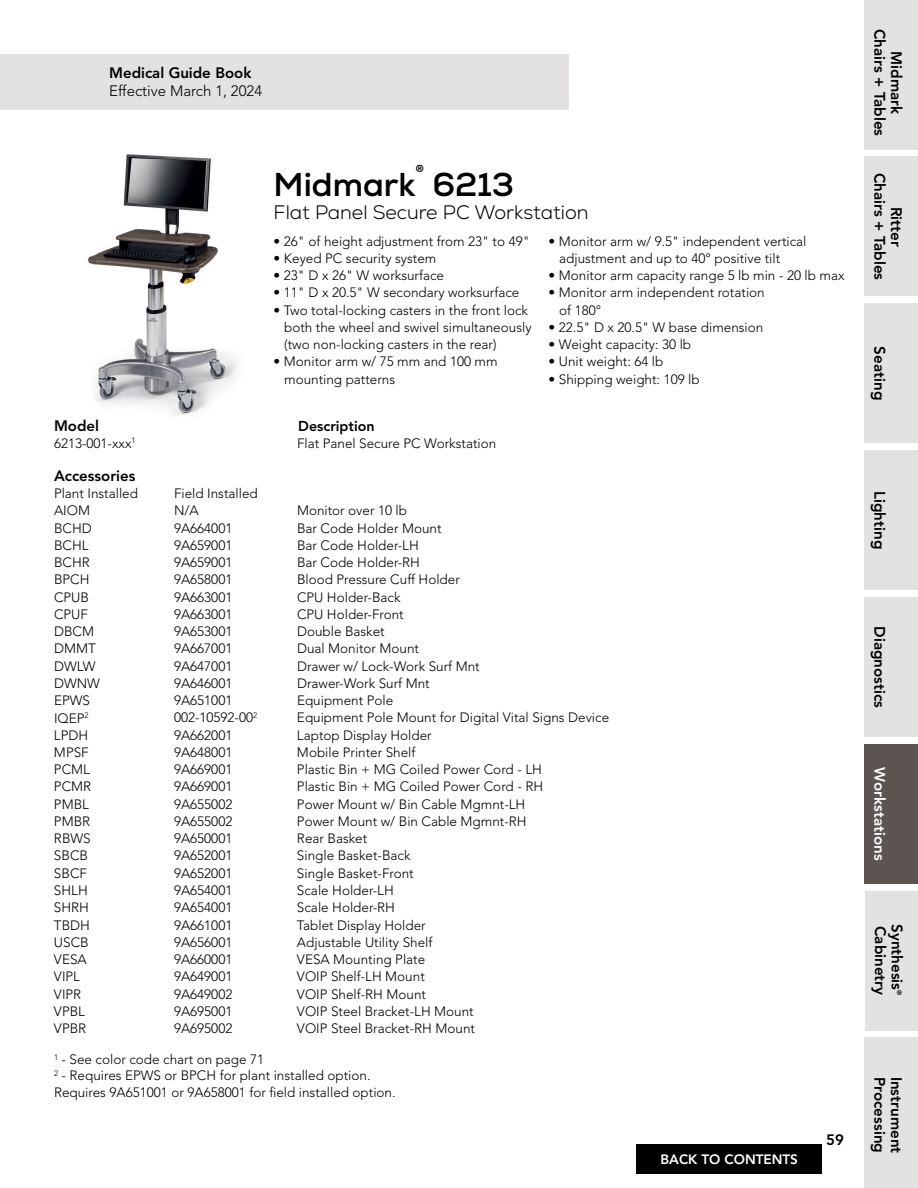
<style>
.page{position:relative;width:918px;height:1188px;background:#fff}
.page>*{position:absolute;margin:0;border:0;box-sizing:border-box;transform-origin:0 0}
.t1{font:700 33px "Nexa";color:#000}
.t2{font:300 19.5px "Nexa";color:#000}
.t3{font:800 15.15px/16.8px "Avenir LT Pro";color:#000;text-align:center}
.t4{font:800 15.15px "Avenir LT Pro";color:#fff}
.t5{font:800 15px "Avenir LT Pro";color:#000}
.t6{font:300 15px "Avenir LT Pro";color:#000}
.t7{font:800 14.25px "Avenir LT Pro";color:#000}
.t8{font:300 13.5px/17.2px "Avenir LT Pro";color:#000}
.t9{font:800 13.5px "Avenir LT Pro";color:#fff}
.t10{font:800 6.45px "Avenir LT Pro";color:#000}
</style>
<div class="page">
<div style="left:864px;top:450px;width:54px;height:140px;background:#e4e2e1"></div>
<div style="left:864px;top:597px;width:54px;height:140px;background:#e4e2e1"></div>
<div style="left:864px;top:744px;width:54px;height:139px;background:#5b5451"></div>
<div style="left:864px;top:1037px;width:54px;height:151px;background:#e4e2e1"></div>
<div style="left:864px;top:157px;width:54px;height:139px;background:#e4e2e1"></div>
<div style="left:864px;top:0;width:54px;height:149px;background:#e4e2e1"></div>
<div style="left:864px;top:304px;width:54px;height:139px;background:#e4e2e1"></div>
<div style="left:865px;top:891px;width:53px;height:139px;background:#e4e2e1"></div>
<div style="left:637px;top:1144px;width:185px;height:30px;background:#000"></div>
<div style="left:0;top:54px;width:568px;height:55px;background:#e4e2e1"></div>
<img style="left:88px;top:154px;width:150px;height:261px">
<p class="t5" style="left:109px;top:64px;width:144px">Medical Guide Book</p>
<p class="t6" style="left:109px;top:82px;width:154px">Effective March 1, 2024</p>
<h1 class="t1" style="left:274px;top:164px;width:242px">Midmark<sup>®</sup> 6213</h1>
<h2 class="t2" style="left:274px;top:201px;width:316px">Flat Panel Secure PC Workstation</h2>
<p class="t8" style="left:559px;top:232px;width:249px;text-indent:-11px">• Monitor arm w/ 9.5" independent vertical adjustment and up to 40° positive tilt</p>
<p class="t8" style="left:549px;top:267px;width:297px">• Monitor arm capacity range 5 lb min - 20 lb max</p>
<p class="t8" style="left:559px;top:284px;width:207px;text-indent:-11px">• Monitor arm independent rotation of 180°</p>
<p class="t8" style="left:549px;top:319px;width:216px">• 22.5" D x 20.5" W base dimension</p>
<p class="t8" style="left:549px;top:336px;width:144px">• Weight capacity: 30 lb</p>
<p class="t8" style="left:549px;top:353px;width:116px">• Unit weight: 64 lb</p>
<p class="t8" style="left:549px;top:370px;width:153px">• Shipping weight: 109 lb</p>
<p class="t8" style="left:274px;top:232px;width:258px">• 26" of height adjustment from 23" to 49"</p>
<p class="t8" style="left:274px;top:250px;width:164px">• Keyed PC security system</p>
<p class="t8" style="left:274px;top:267px;width:172px">• 23" D x 26" W worksurface</p>
<p class="t8" style="left:274px;top:284px;width:247px">• 11" D x 20.5" W secondary worksurface</p>
<p class="t8" style="left:284px;top:301px;width:249px;text-indent:-11px">• Two total-locking casters in the front lock both the wheel and swivel simultaneously (two non-locking casters in the rear)</p>
<p class="t8" style="left:284px;top:353px;width:215px;text-indent:-11px">• Monitor arm w/ 75 mm and 100 mm mounting patterns</p>
<p class="t5" style="left:54px;top:417px;width:46px">Model</p>
<p class="t7" style="left:298px;top:417px;width:78px">Description</p>
<p class="t8" style="left:54px;top:435px;width:83px">6213-001-xxx<sup>1</sup></p>
<p class="t8" style="left:297px;top:435px;width:201px">Flat Panel Secure PC Workstation</p>
<p class="t5" style="left:54px;top:467px;width:83px">Accessories</p>
<p class="t8" style="left:54px;top:485px;width:86px">Plant Installed</p>
<p class="t8" style="left:174px;top:485px;width:85px">Field Installed</p>
<p class="t8" style="left:54px;top:502px;width:38px">AIOM</p>
<p class="t8" style="left:174px;top:502px;width:26px">N/A</p>
<p class="t8" style="left:297px;top:502px;width:112px">Monitor over 10 lb</p>
<p class="t8" style="left:54px;top:519px;width:39px">BCHD</p>
<p class="t8" style="left:174px;top:519px;width:60px">9A664001</p>
<p class="t8" style="left:297px;top:519px;width:146px">Bar Code Holder Mount</p>
<p class="t8" style="left:54px;top:537px;width:36px">BCHL</p>
<p class="t8" style="left:174px;top:537px;width:60px">9A659001</p>
<p class="t8" style="left:297px;top:537px;width:123px">Bar Code Holder-LH</p>
<p class="t8" style="left:54px;top:554px;width:37px">BCHR</p>
<p class="t8" style="left:174px;top:554px;width:60px">9A659001</p>
<p class="t8" style="left:297px;top:554px;width:125px">Bar Code Holder-RH</p>
<p class="t8" style="left:54px;top:571px;width:37px">BPCH</p>
<p class="t8" style="left:174px;top:571px;width:60px">9A658001</p>
<p class="t8" style="left:297px;top:571px;width:164px">Blood Pressure Cuff Holder</p>
<p class="t8" style="left:54px;top:588px;width:36px">CPUB</p>
<p class="t8" style="left:174px;top:588px;width:60px">9A663001</p>
<p class="t8" style="left:297px;top:588px;width:105px">CPU Holder-Back</p>
<p class="t8" style="left:54px;top:606px;width:35px">CPUF</p>
<p class="t8" style="left:174px;top:606px;width:60px">9A663001</p>
<p class="t8" style="left:297px;top:606px;width:108px">CPU Holder-Front</p>
<p class="t8" style="left:54px;top:623px;width:42px">DBCM</p>
<p class="t8" style="left:174px;top:623px;width:60px">9A653001</p>
<p class="t8" style="left:297px;top:623px;width:89px">Double Basket</p>
<p class="t8" style="left:54px;top:640px;width:43px">DMMT</p>
<p class="t8" style="left:174px;top:640px;width:60px">9A667001</p>
<p class="t8" style="left:297px;top:640px;width:124px">Dual Monitor Mount</p>
<p class="t8" style="left:54px;top:657px;width:43px">DWLW</p>
<p class="t8" style="left:174px;top:657px;width:60px">9A647001</p>
<p class="t8" style="left:297px;top:657px;width:184px">Drawer w/ Lock-Work Surf Mnt</p>
<p class="t8" style="left:54px;top:675px;width:47px">DWNW</p>
<p class="t8" style="left:174px;top:675px;width:60px">9A646001</p>
<p class="t8" style="left:297px;top:675px;width:134px">Drawer-Work Surf Mnt</p>
<p class="t8" style="left:54px;top:692px;width:38px">EPWS</p>
<p class="t8" style="left:174px;top:692px;width:60px">9A651001</p>
<p class="t8" style="left:297px;top:692px;width:98px">Equipment Pole</p>
<p class="t8" style="left:54px;top:709px;width:36px">IQEP<sup>2</sup></p>
<p class="t8" style="left:174px;top:709px;width:85px">002-10592-00<sup>2</sup></p>
<p class="t8" style="left:297px;top:709px;width:314px">Equipment Pole Mount for Digital Vital Signs Device</p>
<p class="t8" style="left:54px;top:726px;width:36px">LPDH</p>
<p class="t8" style="left:174px;top:726px;width:60px">9A662001</p>
<p class="t8" style="left:297px;top:726px;width:136px">Laptop Display Holder</p>
<p class="t8" style="left:54px;top:744px;width:36px">MPSF</p>
<p class="t8" style="left:174px;top:744px;width:60px">9A648001</p>
<p class="t8" style="left:297px;top:744px;width:120px">Mobile Printer Shelf</p>
<p class="t8" style="left:54px;top:761px;width:38px">PCML</p>
<p class="t8" style="left:174px;top:761px;width:60px">9A669001</p>
<p class="t8" style="left:297px;top:761px;width:246px">Plastic Bin + MG Coiled Power Cord - LH</p>
<p class="t8" style="left:54px;top:778px;width:39px">PCMR</p>
<p class="t8" style="left:174px;top:778px;width:60px">9A669001</p>
<p class="t8" style="left:297px;top:778px;width:248px">Plastic Bin + MG Coiled Power Cord - RH</p>
<p class="t8" style="left:54px;top:795px;width:37px">PMBL</p>
<p class="t8" style="left:174px;top:795px;width:60px">9A655002</p>
<p class="t8" style="left:297px;top:795px;width:230px">Power Mount w/ Bin Cable Mgmnt-LH</p>
<p class="t8" style="left:54px;top:813px;width:38px">PMBR</p>
<p class="t8" style="left:174px;top:813px;width:60px">9A655002</p>
<p class="t8" style="left:297px;top:813px;width:231px">Power Mount w/ Bin Cable Mgmnt-RH</p>
<p class="t8" style="left:54px;top:830px;width:38px">RBWS</p>
<p class="t8" style="left:174px;top:830px;width:60px">9A650001</p>
<p class="t8" style="left:297px;top:830px;width:72px">Rear Basket</p>
<p class="t8" style="left:54px;top:847px;width:36px">SBCB</p>
<p class="t8" style="left:174px;top:847px;width:60px">9A652001</p>
<p class="t8" style="left:297px;top:847px;width:115px">Single Basket-Back</p>
<p class="t8" style="left:54px;top:864px;width:35px">SBCF</p>
<p class="t8" style="left:174px;top:864px;width:60px">9A652001</p>
<p class="t8" style="left:297px;top:864px;width:118px">Single Basket-Front</p>
<p class="t8" style="left:54px;top:882px;width:35px">SHLH</p>
<p class="t8" style="left:174px;top:882px;width:60px">9A654001</p>
<p class="t8" style="left:297px;top:882px;width:98px">Scale Holder-LH</p>
<p class="t8" style="left:54px;top:899px;width:37px">SHRH</p>
<p class="t8" style="left:174px;top:899px;width:60px">9A654001</p>
<p class="t8" style="left:297px;top:899px;width:100px">Scale Holder-RH</p>
<p class="t8" style="left:54px;top:916px;width:38px">TBDH</p>
<p class="t8" style="left:174px;top:916px;width:60px">9A661001</p>
<p class="t8" style="left:297px;top:916px;width:130px">Tablet Display Holder</p>
<p class="t8" style="left:54px;top:934px;width:36px">USCB</p>
<p class="t8" style="left:174px;top:934px;width:60px">9A656001</p>
<p class="t8" style="left:297px;top:934px;width:137px">Adjustable Utility Shelf</p>
<p class="t8" style="left:54px;top:951px;width:34px">VESA</p>
<p class="t8" style="left:174px;top:951px;width:60px">9A660001</p>
<p class="t8" style="left:297px;top:951px;width:130px">VESA Mounting Plate</p>
<p class="t8" style="left:54px;top:968px;width:28px">VIPL</p>
<p class="t8" style="left:174px;top:968px;width:60px">9A649001</p>
<p class="t8" style="left:297px;top:968px;width:129px">VOIP Shelf-LH Mount</p>
<p class="t8" style="left:54px;top:985px;width:29px">VIPR</p>
<p class="t8" style="left:174px;top:985px;width:60px">9A649002</p>
<p class="t8" style="left:297px;top:985px;width:131px">VOIP Shelf-RH Mount</p>
<p class="t8" style="left:54px;top:1003px;width:33px">VPBL</p>
<p class="t8" style="left:174px;top:1003px;width:60px">9A695001</p>
<p class="t8" style="left:297px;top:1003px;width:178px">VOIP Steel Bracket-LH Mount</p>
<p class="t8" style="left:54px;top:1020px;width:34px">VPBR</p>
<p class="t8" style="left:174px;top:1020px;width:60px">9A695002</p>
<p class="t8" style="left:297px;top:1020px;width:180px">VOIP Steel Bracket-RH Mount</p>
<p class="t8" style="left:54px;top:1051px;width:343px;line-height:16.2px"><sup>1</sup> - See color code chart on page 71<br><sup>2</sup> - Requires EPWS or BPCH for plant installed option.<br>Requires 9A651001 or 9A658001 for field installed option.</p>
<p class="t9" style="left:661px;top:1152px;width:139px">BACK TO CONTENTS</p>
<p class="t5" style="left:826px;top:1131px;width:19px">59</p>
<p class="t3" style="left:905px;top:29px;width:109px;rotate:90deg">Midmark<br>Chairs + Tables</p>
<p class="t3" style="left:905px;top:173px;width:109px;rotate:90deg">Ritter<br>Chairs + Tables</p>
<p class="t3" style="left:888px;top:346px;width:55px;rotate:90deg">Seating</p>
<p class="t3" style="left:888px;top:491px;width:60px;rotate:90deg">Lighting</p>
<p class="t3" style="left:888px;top:626px;width:83px;rotate:90deg">Diagnostics</p>
<p class="t4" style="left:889px;top:767px;width:95px;rotate:90deg">Workstations</p>
<p class="t3" style="left:905px;top:924px;width:67px;rotate:90deg">Synthesis</p>
<p class="t10" style="left:903px;top:990px;width:7px;rotate:90deg">®</p>
<p class="t3" style="left:889px;top:926px;width:71px;rotate:90deg">Cabinetry</p>
<p class="t3" style="left:888px;top:1077px;width:77px;rotate:90deg">Processing</p>
<p class="t3" style="left:905px;top:1077px;width:78px;rotate:90deg">Instrument</p>
</div>
